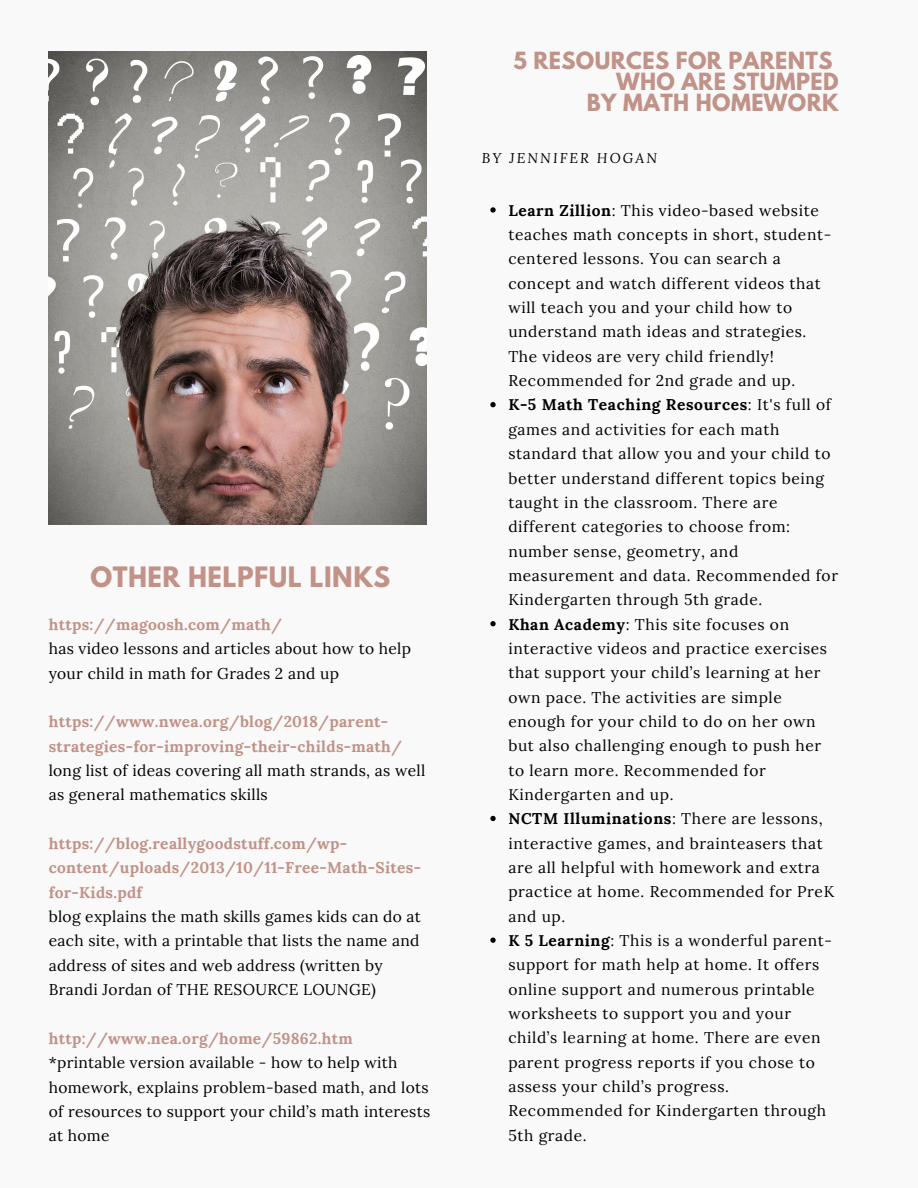
<style>
.page{position:relative;width:918px;height:1188px;background:#f9f9f9}
.page>*{position:absolute;margin:0;border:0;box-sizing:border-box;transform-origin:0 0}
.t1{font:700 24.9px "League Spartan";letter-spacing:.02em;color:#c19287}
.t2{font:700 21px/21.1px "League Spartan";letter-spacing:.02em;color:#c19287;text-align:right}
.t3{font:15.6px/24.3px "Lora";letter-spacing:.04em;color:#000}
.t4{font:15.6px/24.3px "Lora";letter-spacing:.02em;color:#000}
.t5{font:700 15.6px/24.3px "Lora";letter-spacing:.02em;color:#c19287}
.t6{font:italic 13.95px "Lora";letter-spacing:.15em;color:#000}
.s1{font-weight:700}
</style>
<div class="page">
<svg style="left:490px;top:207px;width:6px;height:6px"></svg>
<svg style="left:490px;top:402px;width:6px;height:5px"></svg>
<svg style="left:490px;top:621px;width:6px;height:5px"></svg>
<svg style="left:490px;top:816px;width:6px;height:5px"></svg>
<svg style="left:490px;top:938px;width:6px;height:5px"></svg>
<img style="left:49px;top:51px;width:378px;height:474px">
<h1 class="t1" style="left:90px;top:564px;width:301px">OTHER HELPFUL LINKS</h1>
<p class="t5" style="left:49px;top:612px;width:235px">https://magoosh.com/math/</p>
<p class="t4" style="left:49px;top:637px;width:364px">has video lessons and articles about how to help your child in math for Grades 2 and up</p>
<p class="t5" style="left:49px;top:710px;width:355px">https://www.nwea.org/blog/2018/parent&shy;strategies-for-improving-their-childs-math/</p>
<p class="t4" style="left:49px;top:758px;width:378px">long list of ideas covering all math strands, as well as general mathematics skills</p>
<p class="t5" style="left:49px;top:831px;width:374px">https://blog.reallygoodstuff.com/wp&shy;content/uploads/2013/10/11-Free-Math-Sites&shy;for-Kids.pdf</p>
<p class="t4" style="left:49px;top:904px;width:374px">blog explains the math skills games kids can do at each site, with a printable that lists the name and address of sites and web address (written by Brandi Jordan of THE RESOURCE LOUNGE)</p>
<p class="t5" style="left:49px;top:1026px;width:306px">http://www.nea.org/home/59862.htm</p>
<p class="t4" style="left:49px;top:1050px;width:383px">*printable version available - how to help with homework, explains problem-based math, and lots of resources to support your child’s math interests at home</p>
<h2 class="t2" style="left:513px;top:53px;width:327px">5 RESOURCES FOR PARENTS<br>WHO ARE STUMPED<br>BY MATH HOMEWORK</h2>
<p class="t6" style="left:482px;top:148px;width:177px">BY JENNIFER HOGAN</p>
<p class="t3" style="left:508px;top:198px;width:331px"><span class="s1">Learn Zillion</span>: This video-based website teaches math concepts in short, student&shy;centered lessons. You can search a concept and watch different videos that will teach you and your child how to understand math ideas and strategies.<br>The videos are very child friendly!<br>Recommended for 2nd grade and up.<br><span class="s1">K-5 Math Teaching Resources</span>: It's full of games and activities for each math standard that allow you and your child to better understand different topics being taught in the classroom. There are different categories to choose from: number sense, geometry, and measurement and data. Recommended for Kindergarten through 5th grade.<br><span class="s1">Khan Academy</span>: This site focuses on interactive videos and practice exercises that support your child’s learning at her own pace. The activities are simple enough for your child to do on her own but also challenging enough to push her to learn more. Recommended for Kindergarten and up.<br><span class="s1">NCTM Illuminations</span>: There are lessons, interactive games, and brainteasers that are all helpful with homework and extra practice at home. Recommended for PreK and up.<br><span class="s1">K 5 Learning</span>: This is a wonderful parent&shy;support for math help at home. It offers online support and numerous printable worksheets to support you and your child’s learning at home. There are even parent progress reports if you chose to assess your child’s progress.<br>Recommended for Kindergarten through 5th grade.</p>
</div>
